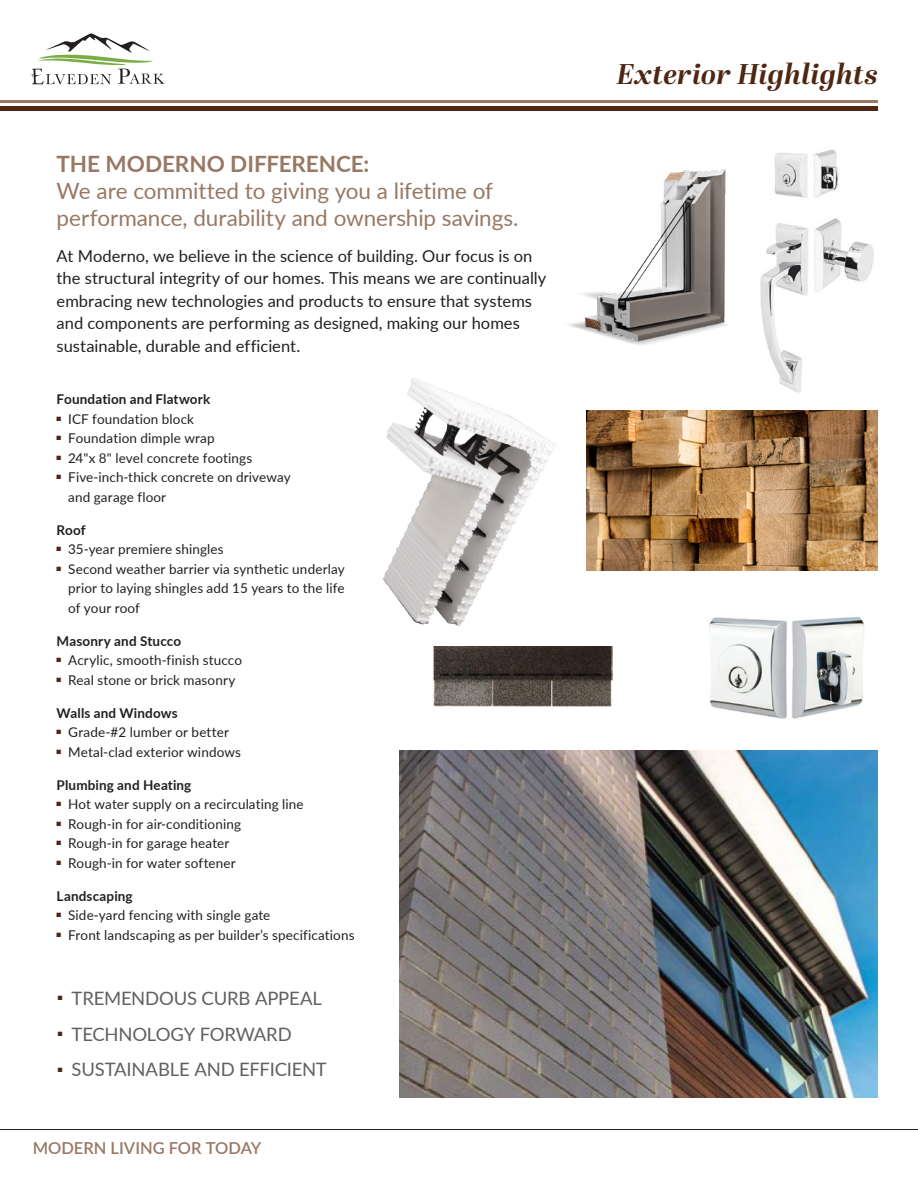
<style>
.page{position:relative;width:918px;height:1188px;background:#fff}
.page>*{position:absolute;margin:0;border:0;box-sizing:border-box;transform-origin:0 0}
.t1{font:italic 700 28.5px "Abril Display";letter-spacing:.01em;color:#4d2712}
.t2{font:22.5px/27px "Lato";letter-spacing:-.005em;color:#987864}
.t3{font:700 22.5px "Lato";letter-spacing:-.005em;color:#987864}
.t4{font:18.45px "Lato";letter-spacing:-.01em;color:#5f6062}
.t5{font:16.5px/22.5px "Lato";color:#231f20}
.t6{font:600 16.5px "Lato";color:#987864}
.t7{font:13.5px/19.5px "Lato";letter-spacing:.01em;color:#231f20}
.t8{font:700 13.5px "Lato";letter-spacing:.01em;color:#231f20}
</style>
<div class="page">
<hr style="left:0;top:1129px;width:918px;height:1px;background:#231f20">
<hr style="left:0;top:106px;width:878px;height:4px;background:#4d2712">
<hr style="left:0;top:100px;width:878px;height:3px;background:#987864">
<svg style="left:30px;top:33px;width:135px;height:51px"></svg>
<img style="left:760px;top:149px;width:114px;height:244px">
<img style="left:383px;top:378px;width:173px;height:248px">
<img style="left:400px;top:751px;width:478px;height:347px">
<img style="left:586px;top:411px;width:292px;height:159px">
<img style="left:432px;top:647px;width:181px;height:59px">
<img style="left:568px;top:169px;width:159px;height:176px">
<img style="left:709px;top:616px;width:156px;height:103px">
<h2 class="t3" style="left:57px;top:147px;width:314px">THE MODERNO DIFFERENCE:</h2>
<h2 class="t2" style="left:57px;top:176px;width:463px">We are committed to giving you a lifetime of performance, durability and ownership savings.</h2>
<p class="t5" style="left:57px;top:244px;width:491px">At Moderno, we believe in the science of building. Our focus is on the structural integrity of our homes. This means we are continually embracing new technologies and products to ensure that systems and components are performing as designed, making our homes sustainable, durable and efficient.</p>
<p class="t8" style="left:57px;top:390px;width:155px">Foundation and Flatwork</p>
<p class="t7" style="left:57px;top:409px;width:139px"><sup>■</sup> ICF foundation block</p>
<p class="t7" style="left:57px;top:428px;width:160px"><sup>■</sup> Foundation dimple wrap</p>
<p class="t7" style="left:57px;top:448px;width:197px"><sup>■</sup> 24"x 8" level concrete footings</p>
<p class="t7" style="left:68px;top:467px;width:224px;text-indent:-12px"><sup>■</sup> Five-inch-thick concrete on driveway and garage floor</p>
<p class="t8" style="left:57px;top:520px;width:31px">Roof</p>
<p class="t7" style="left:57px;top:539px;width:169px"><sup>■</sup> 35-year premiere shingles</p>
<p class="t7" style="left:68px;top:559px;width:278px;text-align:justify;text-indent:-12px"><sup>■</sup> Second weather barrier via synthetic underlay prior to laying shingles add 15 years to the life of your roof</p>
<p class="t8" style="left:57px;top:631px;width:126px">Masonry and Stucco</p>
<p class="t7" style="left:57px;top:650px;width:187px"><sup>■</sup> Acrylic, smooth-finish stucco</p>
<p class="t7" style="left:57px;top:670px;width:180px"><sup>■</sup> Real stone or brick masonry</p>
<p class="t8" style="left:57px;top:703px;width:123px">Walls and Windows</p>
<p class="t7" style="left:57px;top:722px;width:174px"><sup>■</sup> Grade-#2 lumber or better</p>
<p class="t7" style="left:57px;top:742px;width:186px"><sup>■</sup> Metal-clad exterior windows</p>
<p class="t8" style="left:57px;top:775px;width:136px">Plumbing and Heating</p>
<p class="t7" style="left:57px;top:794px;width:248px"><sup>■</sup> Hot water supply on a recirculating line</p>
<p class="t7" style="left:57px;top:814px;width:186px"><sup>■</sup> Rough-in for air-conditioning</p>
<p class="t7" style="left:57px;top:833px;width:174px"><sup>■</sup> Rough-in for garage heater</p>
<p class="t7" style="left:57px;top:853px;width:181px"><sup>■</sup> Rough-in for water softener</p>
<p class="t8" style="left:57px;top:886px;width:78px">Landscaping</p>
<p class="t7" style="left:57px;top:905px;width:215px"><sup>■</sup> Side-yard fencing with single gate</p>
<p class="t7" style="left:57px;top:925px;width:299px"><sup>■</sup> Front landscaping as per builder’s specifications</p>
<h3 class="t4" style="left:58px;top:985px;width:266px"><sup>■</sup> TREMENDOUS CURB APPEAL</h3>
<h3 class="t4" style="left:58px;top:1021px;width:236px"><sup>■</sup> TECHNOLOGY FORWARD</h3>
<h3 class="t4" style="left:58px;top:1056px;width:271px"><sup>■</sup> SUSTAINABLE AND EFFICIENT</h3>
<p class="t6" style="left:33px;top:1136px;width:230px">MODERN LIVING FOR TODAY</p>
<h1 class="t1" style="left:617px;top:54px;width:262px">Exterior Highlights</h1>
</div>
